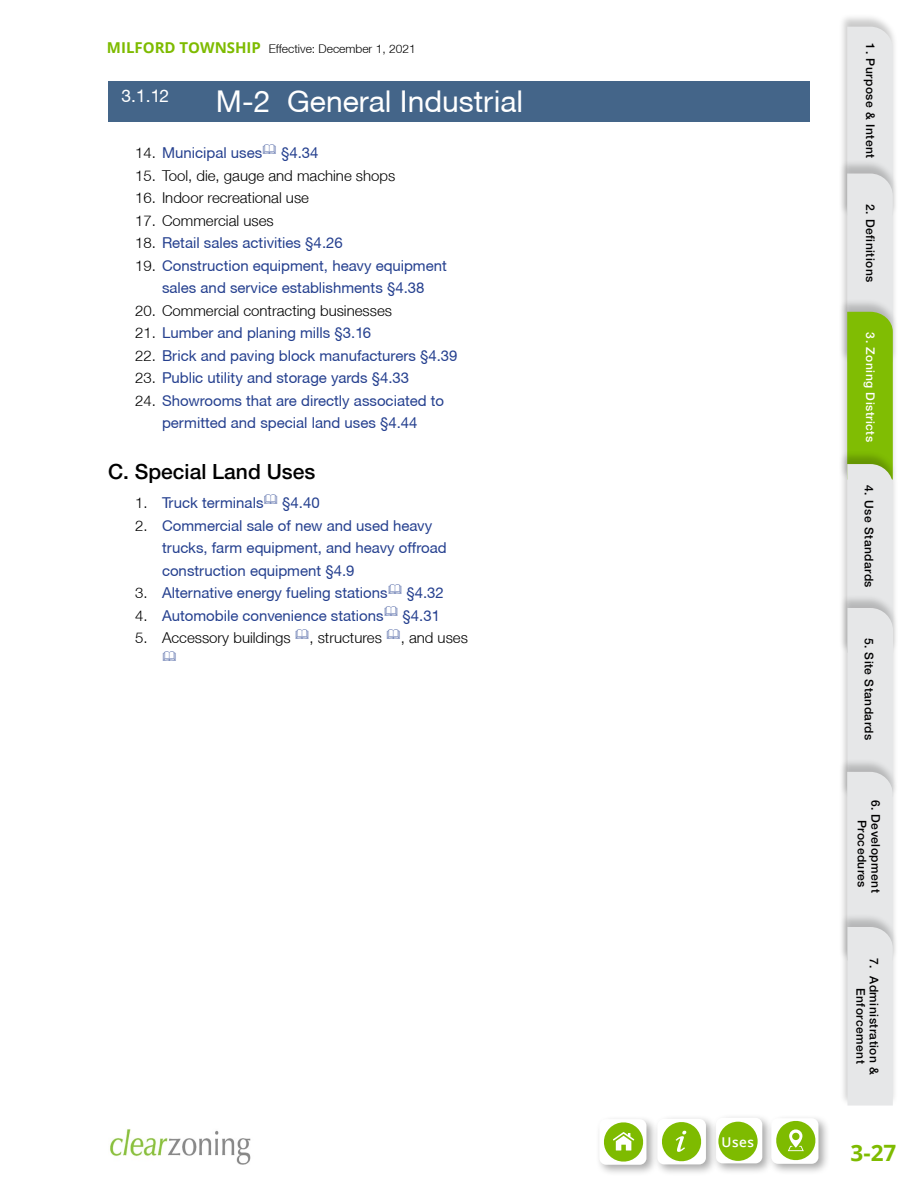
<style>
.page{position:relative;width:918px;height:1188px;background:#fff}
.page>*{position:absolute;margin:0;border:0;box-sizing:border-box;transform-origin:0 0}
.t1{font:30px "Helvetica Neue CE";color:#fff}
.t2{font:700 22.5px "Open Sans";color:#7ebb00}
.t3{font:500 21px "Helvetica Neue LT Std";color:#000}
.t4{font:17.55px "Helvetica Neue CE";color:#fff}
.t5{font:15px/22.5px "Helvetica Neue CE";color:#25408f;text-align:center}
.t6{font:300 15px "Helvetica Neue LT";color:#000}
.t7{font:600 13.5px "Open Sans";color:#fff}
.t8{font:500 12px/13.5px "Helvetica Neue LT Std";letter-spacing:.04em;color:#000}
.t9{font:300 12px "Helvetica Neue LT";color:#000}
.t10{font:500 12px "Helvetica Neue LT Std";letter-spacing:.04em;color:#fff}
.s1{font-family:"Open Sans";font-weight:700;font-size:15px;color:#7ebb00}
.s2{font-family:"Helvetica Neue LT";font-weight:300;color:#000}
</style>
<div class="page">
<div style="left:711px;top:1114px;width:64px;height:62px;background:#000;opacity:.35"></div>
<div style="left:716px;top:1118px;width:46px;height:45px;background:#fff;border-radius:7px"></div>
<div style="left:767px;top:1114px;width:64px;height:62px;background:#000;opacity:.35"></div>
<div style="left:771px;top:1118px;width:47px;height:46px;background:#fff;border-radius:7px"></div>
<svg style="left:776px;top:1119px;width:41px;height:43px"></svg>
<div style="left:792px;top:1133px;width:7px;height:7px;background:#7ebb00;border-radius:50%"></div>
<div style="left:595px;top:1115px;width:64px;height:62px;background:#000;opacity:.35"></div>
<div style="left:599px;top:1119px;width:47px;height:46px;background:#fff;border-radius:7px"></div>
<svg style="left:602px;top:1120px;width:43px;height:44px"></svg>
<div style="left:653px;top:1115px;width:65px;height:62px;background:#000;opacity:.35"></div>
<div style="left:657px;top:1119px;width:49px;height:45px;background:#fff;border-radius:7px"></div>
<svg style="left:662px;top:1122px;width:40px;height:40px"></svg>
<div style="left:718px;top:1122px;width:40px;height:39px;background:#7ebb00;border-radius:50%"></div>
<img style="left:110px;top:1129px;width:141px;height:35px">
<div style="left:839px;top:13px;width:60px;height:203px;background:#000;opacity:.21"></div>
<div style="left:839px;top:160px;width:60px;height:203px;background:#000;opacity:.21"></div>
<div style="left:839px;top:298px;width:60px;height:182px;background:#000;opacity:.21"></div>
<div style="left:839px;top:450px;width:60px;height:203px;background:#000;opacity:.21"></div>
<div style="left:839px;top:594px;width:60px;height:203px;background:#000;opacity:.21"></div>
<div style="left:839px;top:758px;width:60px;height:203px;background:#000;opacity:.21"></div>
<div style="left:839px;top:913px;width:60px;height:193px;background:#000;opacity:.21"></div>
<svg style="left:847px;top:27px;width:46px;height:1079px;background:#d5dfc6"></svg>
<div style="left:108px;top:81px;width:702px;height:41px;background:#446589"></div>
<p class="t9" style="left:107px;top:42px;width:310px"><span class="s1">MILFORD TOWNSHIP</span> Effective: December 1, 2021</p>
<p class="t4" style="left:122px;top:85px;width:49px">3.1.12</p>
<h1 class="t1" style="left:216px;top:83px;width:309px">M-2 General Industrial</h1>
<p class="t5" style="left:135px;top:142px;width:129px"><span class="s2">14.</span> Municipal uses</p>
<p class="t5" style="left:281px;top:142px;width:39px">§4.34</p>
<p class="t6" style="left:135px;top:166px;width:262px">15. Tool, die, gauge and machine shops</p>
<p class="t6" style="left:135px;top:189px;width:176px">16. Indoor recreational use</p>
<p class="t6" style="left:135px;top:211px;width:140px">17. Commercial uses</p>
<p class="t5" style="left:135px;top:232px;width:209px"><span class="s2">18.</span> Retail sales activities §4.26</p>
<p class="t5" style="left:135px;top:254px;width:313px"><span class="s2">19.</span> Construction equipment, heavy equipment sales and service establishments §4.38</p>
<p class="t6" style="left:135px;top:301px;width:259px">20. Commercial contracting businesses</p>
<p class="t5" style="left:135px;top:322px;width:238px"><span class="s2">21.</span> Lumber and planing mills §3.16</p>
<p class="t5" style="left:135px;top:344px;width:324px"><span class="s2">22.</span> Brick and paving block manufacturers §4.39</p>
<p class="t5" style="left:135px;top:367px;width:276px"><span class="s2">23.</span> Public utility and storage yards §4.33</p>
<p class="t5" style="left:135px;top:389px;width:311px"><span class="s2">24.</span> Showrooms that are directly associated to permitted and special land uses §4.44</p>
<h3 class="t3" style="left:108px;top:459px;width:209px">C. Special Land Uses</h3>
<p class="t5" style="left:135px;top:492px;width:130px"><span class="s2">1.</span> Truck terminals</p>
<p class="t5" style="left:282px;top:492px;width:39px">§4.40</p>
<p class="t5" style="left:162px;top:514px;width:286px;text-align:left;text-indent:-27px"><span class="s2">2.</span> Commercial sale of new and used heavy trucks, farm equipment, and heavy offroad construction equipment §4.9</p>
<p class="t5" style="left:135px;top:582px;width:254px"><span class="s2">3.</span> Alternative energy fueling stations</p>
<p class="t5" style="left:406px;top:582px;width:39px">§4.32</p>
<p class="t5" style="left:135px;top:604px;width:250px"><span class="s2">4.</span> Automobile convenience stations</p>
<p class="t5" style="left:403px;top:604px;width:39px">§4.31</p>
<p class="t6" style="left:135px;top:629px;width:157px">5. Accessory buildings</p>
<p class="t6" style="left:309px;top:629px;width:74px">, structures</p>
<p class="t6" style="left:401px;top:629px;width:69px">, and uses</p>
<p class="t7" style="left:721px;top:1133px;width:34px">Uses</p>
<p class="t8" style="left:877px;top:43px;width:116px;rotate:90deg">1. Purpose &amp; Intent</p>
<p class="t8" style="left:877px;top:204px;width:80px;rotate:90deg">2. Definitions</p>
<p class="t10" style="left:877px;top:332px;width:111px;rotate:90deg">3. Zoning Districts</p>
<p class="t8" style="left:876px;top:485px;width:104px;rotate:90deg">4. Use Standards</p>
<p class="t8" style="left:876px;top:638px;width:104px;rotate:90deg">5. Site Standards</p>
<p class="t8" style="left:883px;top:820px;width:74px;text-indent:-20px;rotate:90deg">6. Development<br>Procedures</p>
<p class="t8" style="left:881px;top:988px;width:89px;text-indent:-30px;rotate:90deg">7. Administration &amp;<br>Enforcement</p>
<h2 class="t2" style="left:851px;top:1137px;width:47px">3-27</h2>
</div>
